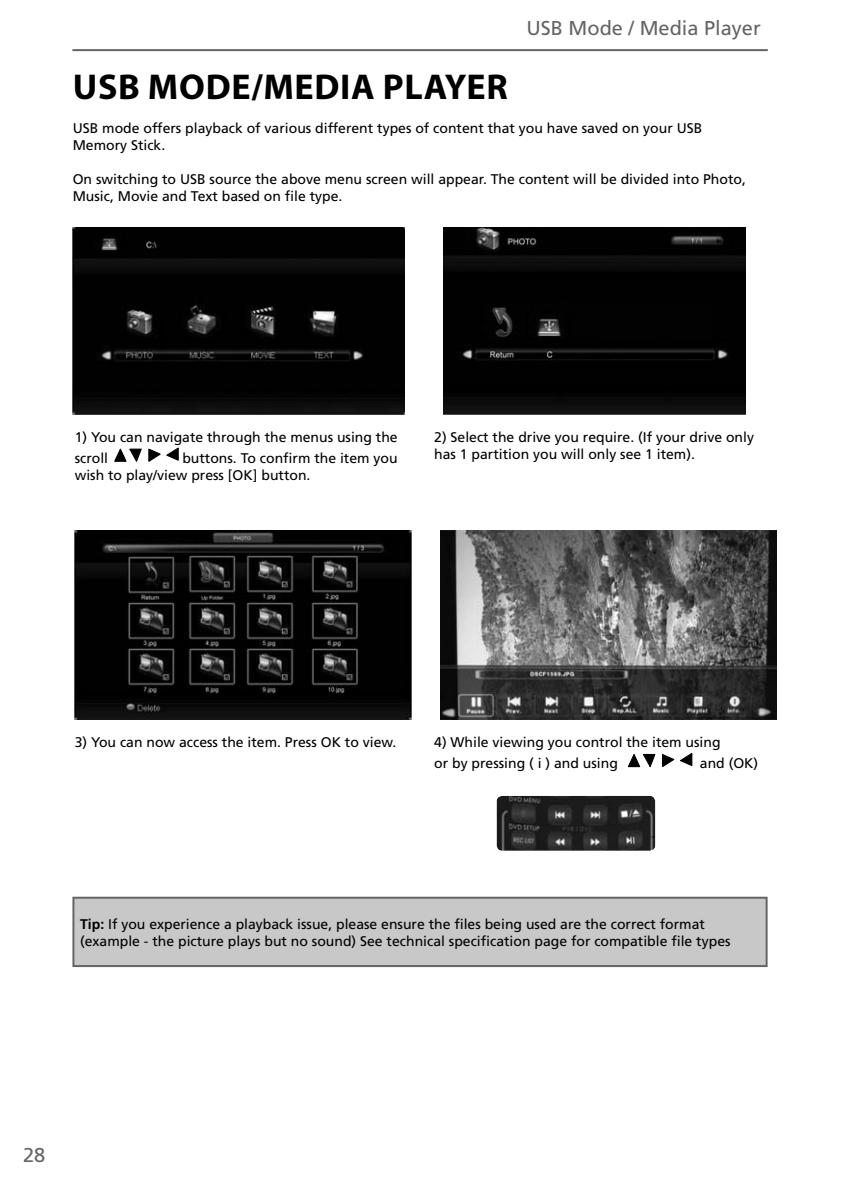
<style>
.page{position:relative;width:841px;height:1194px;background:#fff}
.page>*{position:absolute;margin:0;border:0;box-sizing:border-box;transform-origin:0 0}
.t1{font:700 36px "Myriad Pro";letter-spacing:.02em;color:#000}
.t2{font:20px "Frutiger LT Std";color:#656565}
.t3{font:14px/16.8px "Frutiger LT Std";color:#000}
.s1{font-weight:700}
</style>
<div class="page">
<hr style="left:72px;top:49px;width:696px;height:2px;background:#656565">
<svg style="left:114px;top:447px;width:64px;height:15px"></svg>
<svg style="left:627px;top:753px;width:65px;height:15px"></svg>
<img style="left:72px;top:227px;width:332px;height:187px">
<img style="left:75px;top:530px;width:336px;height:189px">
<img style="left:444px;top:227px;width:302px;height:187px">
<img style="left:440px;top:531px;width:336px;height:188px">
<img style="left:496px;top:795px;width:159px;height:55px;border-radius:6px">
<div style="left:73px;top:897px;width:693px;height:68px;background:#c8c8c8"></div>
<div style="left:72px;top:896px;width:695px;height:70px;border:2px solid #656565"></div>
<h1 class="t1" style="left:73px;top:74px;width:436px">USB MODE/MEDIA PLAYER</h1>
<h2 class="t2" style="left:526px;top:19px;width:236px">USB Mode / Media Player</h2>
<p class="t3" style="left:73px;top:121px;width:631px">USB mode offers playback of various different types of content that you have saved on your USB<br>Memory Stick.</p>
<p class="t3" style="left:73px;top:171px;width:675px">On switching to USB source the above menu screen will appear. The content will be divided into Photo,<br>Music, Movie and Text based on file type.</p>
<p class="t3" style="left:75px;top:427px;width:325px;line-height:21px">1) You can navigate through the menus using the scroll</p>
<p class="t3" style="left:75px;top:450px;width:324px;text-indent:108px">buttons. To confirm the item you wish to play/view press [OK] button.</p>
<p class="t3" style="left:434px;top:429px;width:321px">2) Select the drive you require. (If your drive only has 1 partition you will only see 1 item).</p>
<p class="t3" style="left:75px;top:734px;width:323px">3) You can now access the item. Press OK to view.</p>
<p class="t3" style="left:434px;top:732px;width:288px;line-height:21px">4) While viewing you control the item using or by pressing ( i ) and using</p>
<p class="t3" style="left:700px;top:755px;width:60px">and (OK)</p>
<p class="t3" style="left:80px;top:916px;width:652px"><span class="s1">Tip:</span> If you experience a playback issue, please ensure the files being used are the correct format (example - the picture plays but no sound) See technical specification page for compatible file types</p>
<h2 class="t2" style="left:23px;top:1145px;width:24px">28</h2>
</div>
